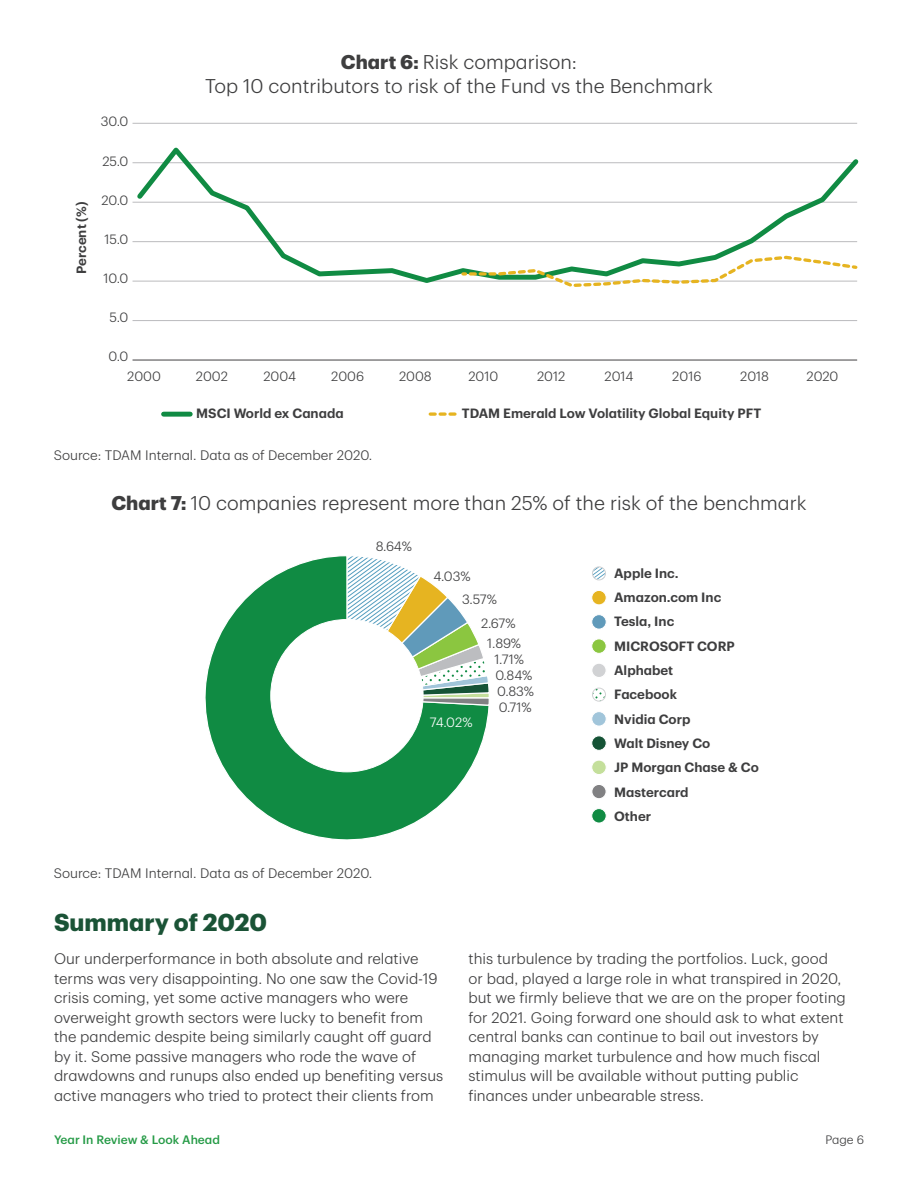
<style>
.page{position:relative;width:918px;height:1188px;background:#fff}
.page>*{position:absolute;margin:0;border:0;box-sizing:border-box;transform-origin:0 0}
.Interior-Header_1-16{font:700 24px "TD Graphik";color:#1a5336}
.Graph_-_Main_Title_1{font:300 19.5px/24px "TD Graphik";color:#3e3e3f;text-align:center}
.Body_copy_1-SemiLg-1{font:300 15px/19.5px "TD Graphik";color:#3e3e3f}
.footnotes_9pt___12pt{font:300 13.5px "TD Graphik";color:#3e3e3f}
.t1{font:600 13.2px "TD Graphik";color:#3e3e3f}
.t2{font:300 13.2px/16px "TD Graphik";color:#3e3e3f}
.t3{font:300 13.2px "TD Graphik";color:#fff}
.t4{font:500 12px "TD Graphik";color:#269b47}
.t5{font:300 12px "TD Graphik";color:#3e3e3f}
.s1{font-weight:700}
</style>
<div class="page">
<hr style="left:133px;top:320px;width:724px;height:1px;background:#bbbbbe">
<hr style="left:133px;top:123px;width:724px;height:1px;background:#bbbbbe">
<hr style="left:133px;top:360px;width:724px;height:1px;background:#434143">
<svg style="left:133px;top:147px;width:726px;height:136px"></svg>
<svg style="left:463px;top:254px;width:393px;height:33px"></svg>
<svg style="left:430px;top:412px;width:27px;height:4px"></svg>
<div style="left:164px;top:412px;width:26px;height:5px;background:#108b43"></div>
<svg style="left:205px;top:556px;width:284px;height:284px"></svg>
<svg style="left:345px;top:556px;width:144px;height:151px"></svg>
<div style="left:271px;top:620px;width:152px;height:152px;background:#fff;border-radius:50%"></div>
<svg style="left:592px;top:567px;width:14px;height:13px"></svg>
<div style="left:592px;top:566px;width:14px;height:14px;border:1px solid #d1d2d4;border-radius:50%"></div>
<div style="left:592px;top:590px;width:14px;height:15px;background:#e6b421;border-radius:50%"></div>
<div style="left:591px;top:590px;width:16px;height:15px;border:1px solid #fff;border-radius:50%"></div>
<div style="left:592px;top:615px;width:14px;height:14px;background:#609aba;border-radius:50%"></div>
<div style="left:591px;top:614px;width:16px;height:16px;border:1px solid #fff;border-radius:50%"></div>
<div style="left:592px;top:639px;width:14px;height:14px;background:#8bc640;border-radius:50%"></div>
<div style="left:591px;top:638px;width:16px;height:16px;border:1px solid #fff;border-radius:50%"></div>
<div style="left:592px;top:663px;width:14px;height:15px;background:#d1d2d4;border-radius:50%"></div>
<div style="left:591px;top:663px;width:16px;height:15px;border:1px solid #fff;border-radius:50%"></div>
<svg style="left:592px;top:688px;width:14px;height:13px"></svg>
<div style="left:592px;top:688px;width:14px;height:14px;border:1px solid #d1d2d4;border-radius:50%"></div>
<div style="left:592px;top:712px;width:14px;height:14px;background:#a1c5da;border-radius:50%"></div>
<div style="left:591px;top:711px;width:16px;height:15px;border:1px solid #fff;border-radius:50%"></div>
<div style="left:592px;top:736px;width:14px;height:14px;background:#155336;border-radius:50%"></div>
<div style="left:591px;top:735px;width:16px;height:16px;border:1px solid #fff;border-radius:50%"></div>
<div style="left:592px;top:760px;width:14px;height:15px;background:#c4df9b;border-radius:50%"></div>
<div style="left:591px;top:760px;width:16px;height:15px;border:1px solid #fff;border-radius:50%"></div>
<div style="left:592px;top:784px;width:14px;height:15px;background:#818183;border-radius:50%"></div>
<div style="left:591px;top:784px;width:16px;height:15px;border:1px solid #fff;border-radius:50%"></div>
<div style="left:592px;top:809px;width:14px;height:14px;background:#108b43;border-radius:50%"></div>
<div style="left:591px;top:808px;width:16px;height:15px;border:1px solid #fff;border-radius:50%"></div>
<p class="t1" style="left:71px;top:274px;width:74px;rotate:-90deg">Percent (%)</p>
<p class="t2" style="left:101px;top:113px;width:29px">30.0</p>
<p class="t2" style="left:102px;top:152px;width:27px">25.0</p>
<p class="t2" style="left:101px;top:191px;width:28px">20.0</p>
<p class="t2" style="left:105px;top:230px;width:25px">15.0</p>
<p class="t2" style="left:103px;top:269px;width:26px">10.0</p>
<p class="t2" style="left:110px;top:308px;width:20px">5.0</p>
<p class="t2" style="left:109px;top:347px;width:21px">0.0</p>
<p class="Graph_-_Main_Title_1" style="left:205px;top:49px;width:509px"><span class="s1">Chart 6:</span> Risk comparison:<br>Top 10 contributors to risk of the Fund vs the Benchmark</p>
<p class="t2" style="left:127px;top:367px;width:35px">2000</p>
<p class="t2" style="left:196px;top:367px;width:34px">2002</p>
<p class="t2" style="left:263px;top:367px;width:34px">2004</p>
<p class="t2" style="left:331px;top:367px;width:34px">2006</p>
<p class="t2" style="left:399px;top:367px;width:34px">2008</p>
<p class="t2" style="left:468px;top:367px;width:31px">2010</p>
<p class="t2" style="left:537px;top:367px;width:30px">2012</p>
<p class="t2" style="left:605px;top:367px;width:30px">2014</p>
<p class="t2" style="left:672px;top:367px;width:31px">2016</p>
<p class="t2" style="left:740px;top:367px;width:30px">2018</p>
<p class="t2" style="left:807px;top:367px;width:33px">2020</p>
<p class="t1" style="left:196px;top:404px;width:149px">MSCI World ex Canada</p>
<p class="t1" style="left:462px;top:404px;width:301px">TDAM Emerald Low Volatility Global Equity PFT</p>
<p class="footnotes_9pt___12pt" style="left:54px;top:446px;width:320px">Source: TDAM Internal. Data as of December 2020.</p>
<p class="Graph_-_Main_Title_1" style="left:111px;top:490px;width:697px"><span class="s1">Chart 7:</span> 10 companies represent more than 25% of the risk of the benchmark</p>
<p class="t2" style="left:376px;top:537px;width:38px">8.64%</p>
<p class="t2" style="left:433px;top:567px;width:39px">4.03%</p>
<p class="t2" style="left:462px;top:590px;width:36px">3.57%</p>
<p class="t2" style="left:481px;top:614px;width:36px">2.67%</p>
<p class="t2" style="left:495px;top:634px;width:39px;text-indent:-7px">1.89%<br>1.71%<br>0.84%</p>
<p class="t2" style="left:499px;top:699px;width:34px">0.71%</p>
<p class="t3" style="left:430px;top:712px;width:44px">74.02%</p>
<p class="t2" style="left:497px;top:682px;width:38px">0.83%</p>
<p class="t1" style="left:614px;top:563px;width:66px">Apple Inc.</p>
<p class="t1" style="left:614px;top:587px;width:109px">Amazon.com Inc</p>
<p class="t1" style="left:614px;top:611px;width:62px">Tesla, Inc</p>
<p class="t1" style="left:614px;top:636px;width:122px">MICROSOFT CORP</p>
<p class="t1" style="left:614px;top:660px;width:61px">Alphabet</p>
<p class="t1" style="left:614px;top:684px;width:64px">Facebook</p>
<p class="t1" style="left:614px;top:709px;width:78px">Nvidia Corp</p>
<p class="t1" style="left:614px;top:733px;width:98px">Walt Disney Co</p>
<p class="t1" style="left:614px;top:757px;width:146px">JP Morgan Chase &amp; Co</p>
<p class="t1" style="left:614px;top:782px;width:76px">Mastercard</p>
<p class="t1" style="left:614px;top:806px;width:39px">Other</p>
<p class="footnotes_9pt___12pt" style="left:54px;top:863px;width:320px">Source: TDAM Internal. Data as of December 2020.</p>
<h2 class="Interior-Header_1-16" style="left:54px;top:904px;width:215px">Summary of 2020</h2>
<p class="Body_copy_1-SemiLg-1" style="left:54px;top:948px;width:391px">Our underperformance in both absolute and relative terms was very disappointing. No one saw the Covid-19 crisis coming, yet some active managers who were overweight growth sectors were lucky to benefit from the pandemic despite being similarly caught off guard by it. Some passive managers who rode the wave of drawdowns and runups also ended up benefiting versus active managers who tried to protect their clients from</p>
<p class="Body_copy_1-SemiLg-1" style="left:469px;top:948px;width:379px">this turbulence by trading the portfolios. Luck, good or bad, played a large role in what transpired in 2020, but we firmly believe that we are on the proper footing for 2021. Going forward one should ask to what extent central banks can continue to bail out investors by managing market turbulence and how much fiscal stimulus will be available without putting public finances under unbearable stress.</p>
<p class="t4" style="left:54px;top:1130px;width:168px">Year In Review &amp; Look Ahead</p>
<p class="t5" style="left:825px;top:1131px;width:40px">Page 6</p>
</div>
